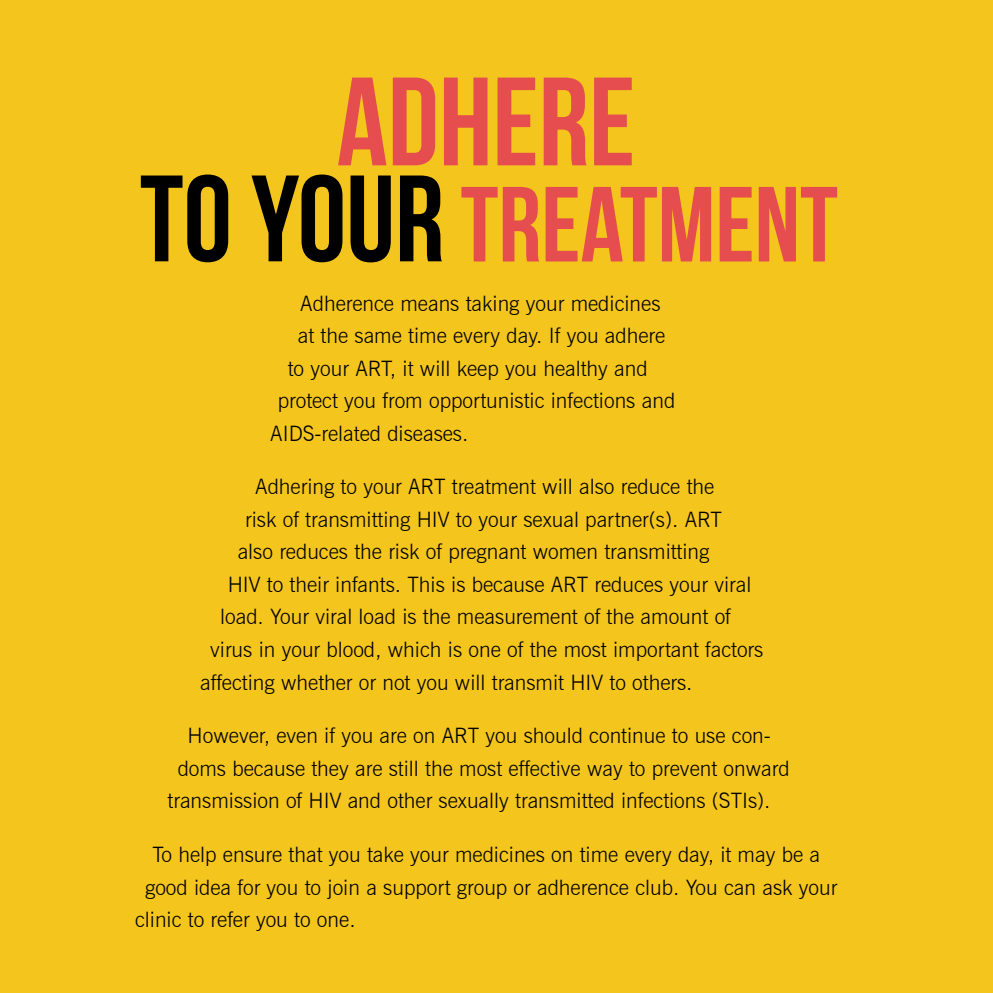
<style>
.page{position:relative;width:993px;height:993px;background:#fff}
.page>*{position:absolute;margin:0;border:0;box-sizing:border-box;transform-origin:0 0}
.t1{font:125.25px "Bebas Neue";color:#e64d4e}
.t2{font:122.5px "Bebas Neue";color:#000}
.t3{font:106.5px "Bebas Neue";color:#e64d4e}
.t4{font:300 21.25px "News Gothic BT";color:#000}
</style>
<div class="page">
<div style="left:0;top:0;width:992px;height:992px;background:#f4c51d"></div>
<h1 class="t1" style="left:336px;top:53px;width:300px">ADHERE</h1>
<h2 class="t2" style="left:140px;top:152px;width:306px">TO YOUR</h2>
<p class="t4" style="left:300px;top:290px;width:361px">Adherence means taking your medicines</p>
<p class="t4" style="left:298px;top:322px;width:369px">at the same time every day. If you adhere</p>
<p class="t4" style="left:288px;top:355px;width:361px">to your ART, it will keep you healthy and</p>
<p class="t4" style="left:278px;top:387px;width:399px">protect you from opportunistic infections and</p>
<p class="t4" style="left:270px;top:420px;width:200px">AIDS-related diseases.</p>
<p class="t4" style="left:255px;top:474px;width:460px">Adhering to your ART treatment will also reduce the</p>
<p class="t4" style="left:245px;top:506px;width:478px">risk of transmitting HIV to your sexual partner(s). ART</p>
<p class="t4" style="left:238px;top:539px;width:473px">also reduces the risk of pregnant women transmitting</p>
<p class="t4" style="left:228px;top:571px;width:525px">HIV to their infants. This is because ART reduces your viral</p>
<p class="t4" style="left:220px;top:604px;width:512px">load. Your viral load is the measurement of the amount of</p>
<p class="t4" style="left:210px;top:636px;width:554px">virus in your blood, which is one of the most important factors</p>
<p class="t4" style="left:200px;top:669px;width:494px">affecting whether or not you will transmit HIV to others.</p>
<p class="t4" style="left:187px;top:722px;width:584px">However, even if you are on ART you should continue to use con-</p>
<p class="t4" style="left:178px;top:755px;width:613px">doms because they are still the most effective way to prevent onward</p>
<p class="t4" style="left:168px;top:787px;width:604px">transmission of HIV and other sexually transmitted infections (STIs).</p>
<p class="t4" style="left:152px;top:841px;width:668px">To help ensure that you take your medicines on time every day, it may be a</p>
<p class="t4" style="left:145px;top:874px;width:693px">good idea for you to join a support group or adherence club. You can ask your</p>
<p class="t4" style="left:135px;top:906px;width:222px">clinic to refer you to one.</p>
<h3 class="t3" style="left:460px;top:166px;width:379px">TREATMENT</h3>
</div>
